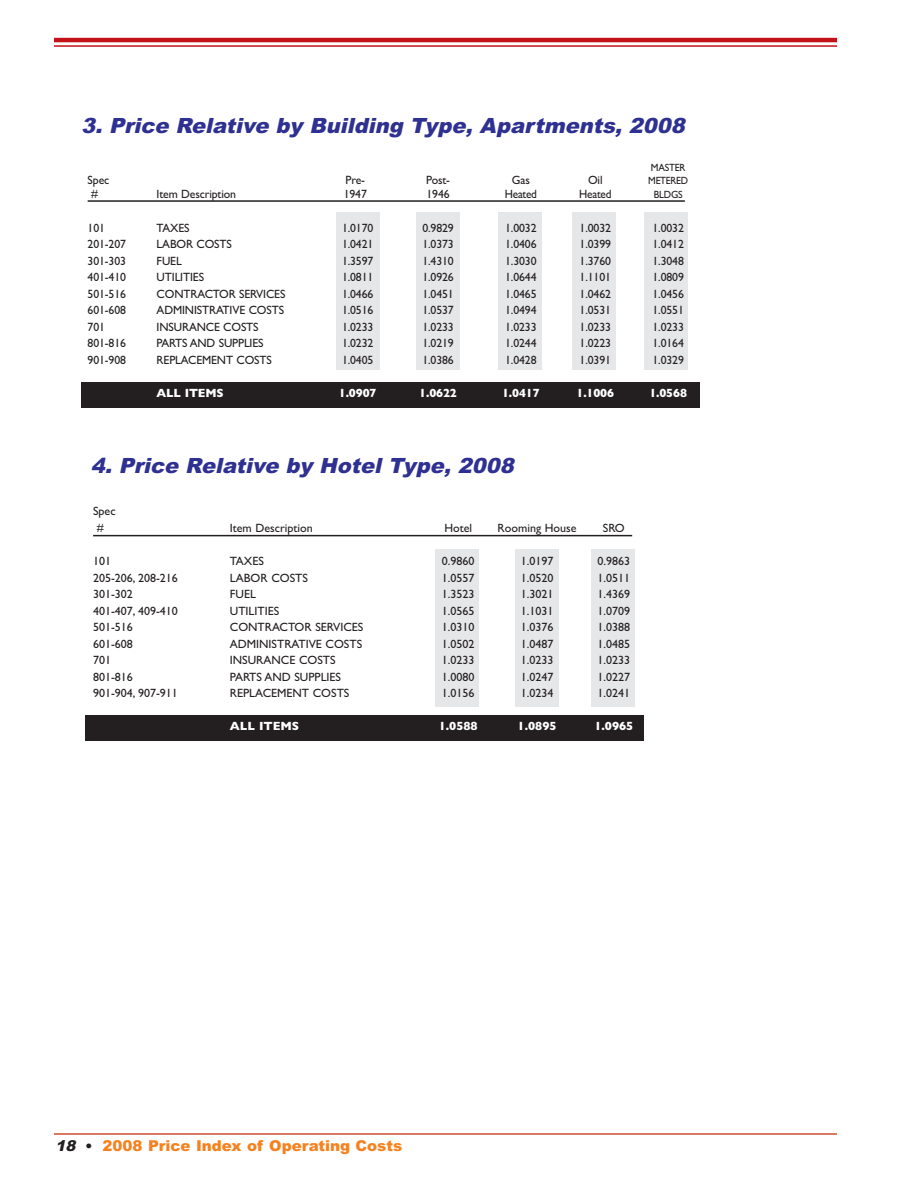
<style>
.page{position:relative;width:918px;height:1188px;background:#fff}
.page>*{position:absolute;margin:0;border:0;box-sizing:border-box;transform-origin:0 0}
.t1{font:italic 900 21px "Arial";color:#2e3092}
.t2{font:900 15px "Arial";color:#f58220}
.t3{font:12px/16.6px "Gill Sans";letter-spacing:-.01em;color:#231f20}
.t4{font:700 12px "Gill Sans";letter-spacing:-.01em;color:#fff}
.t5{font:12px "Gill Sans";letter-spacing:-.01em;color:#231f20;scale:.94 1}
.t6{font:10.5px "Gill Sans";letter-spacing:-.02em;color:#231f20;scale:.94 1}
.t7{font:10.5px "Gill Sans";letter-spacing:-.02em;color:#231f20;scale:.93 1}
.s1{font-style:italic;color:#231f20}
.s2{font-family:"Gill Sans";font-weight:700;color:#231f20}
</style>
<div class="page">
<div style="left:336px;top:213px;width:44px;height:157px;background:#e6e7e9"></div>
<div style="left:417px;top:213px;width:43px;height:157px;background:#e6e7e9"></div>
<div style="left:498px;top:213px;width:44px;height:157px;background:#e6e7e9"></div>
<div style="left:572px;top:213px;width:43px;height:157px;background:#e6e7e9"></div>
<div style="left:645px;top:213px;width:43px;height:157px;background:#e6e7e9"></div>
<div style="left:81px;top:382px;width:619px;height:25px;background:#231f20"></div>
<hr style="left:88px;top:200px;width:597px;height:2px;background:#231f20">
<div style="left:516px;top:549px;width:43px;height:157px;background:#e6e7e9"></div>
<div style="left:591px;top:549px;width:44px;height:157px;background:#e6e7e9"></div>
<div style="left:435px;top:549px;width:44px;height:157px;background:#e6e7e9"></div>
<div style="left:86px;top:716px;width:558px;height:25px;background:#231f20"></div>
<hr style="left:93px;top:535px;width:539px;height:1px;background:#231f20">
<hr style="left:54px;top:1133px;width:783px;height:2px;background:#ce4c34">
<hr style="left:54px;top:38px;width:783px;height:4px;background:#c4121a">
<hr style="left:54px;top:45px;width:783px;height:2px;background:#c4121a">
<h1 class="t1" style="left:81px;top:113px;width:611px">3. Price Relative by Building Type, Apartments, 2008</h1>
<p class="t6" style="left:651px;top:161px;width:38px">MASTER</p>
<p class="t3" style="left:88px;top:172px;width:23px">Spec</p>
<p class="t3" style="left:346px;top:172px;width:21px">Pre-</p>
<p class="t3" style="left:426px;top:172px;width:25px">Post-</p>
<p class="t3" style="left:512px;top:172px;width:20px">Gas</p>
<p class="t3" style="left:588px;top:172px;width:16px">Oil</p>
<p class="t7" style="left:648px;top:174px;width:44px">METERED</p>
<p class="t3" style="left:91px;top:185px;width:8px">#</p>
<p class="t3" style="left:157px;top:185px;width:81px">Item Description</p>
<p class="t3" style="left:344px;top:185px;width:25px">1947</p>
<p class="t3" style="left:427px;top:185px;width:25px">1946</p>
<p class="t5" style="left:505px;top:186px;width:36px">Heated</p>
<p class="t5" style="left:579px;top:186px;width:36px">Heated</p>
<p class="t6" style="left:654px;top:188px;width:32px">BLDGS</p>
<p class="t3" style="left:88px;top:219px;width:19px">101</p>
<p class="t3" style="left:157px;top:219px;width:34px">TAXES</p>
<p class="t3" style="left:342px;top:219px;width:33px">1.0170</p>
<p class="t3" style="left:422px;top:219px;width:33px">0.9829</p>
<p class="t3" style="left:505px;top:219px;width:33px">1.0032</p>
<p class="t3" style="left:580px;top:219px;width:33px">1.0032</p>
<p class="t3" style="left:653px;top:219px;width:33px">1.0032</p>
<p class="t3" style="left:88px;top:236px;width:40px">201-207</p>
<p class="t3" style="left:157px;top:236px;width:77px">LABOR COSTS</p>
<p class="t3" style="left:342px;top:236px;width:33px">1.0421</p>
<p class="t3" style="left:422px;top:236px;width:33px">1.0373</p>
<p class="t3" style="left:505px;top:236px;width:33px">1.0406</p>
<p class="t3" style="left:580px;top:236px;width:33px">1.0399</p>
<p class="t3" style="left:653px;top:236px;width:33px">1.0412</p>
<p class="t3" style="left:88px;top:252px;width:40px">301-303</p>
<p class="t3" style="left:157px;top:252px;width:27px">FUEL</p>
<p class="t3" style="left:342px;top:252px;width:33px">1.3597</p>
<p class="t3" style="left:422px;top:252px;width:33px">1.4310</p>
<p class="t3" style="left:505px;top:252px;width:33px">1.3030</p>
<p class="t3" style="left:580px;top:252px;width:33px">1.3760</p>
<p class="t3" style="left:653px;top:252px;width:33px">1.3048</p>
<p class="t3" style="left:88px;top:269px;width:40px">401-410</p>
<p class="t3" style="left:157px;top:269px;width:49px">UTILITIES</p>
<p class="t3" style="left:342px;top:269px;width:33px">1.0811</p>
<p class="t3" style="left:422px;top:269px;width:33px">1.0926</p>
<p class="t3" style="left:505px;top:269px;width:33px">1.0644</p>
<p class="t3" style="left:580px;top:269px;width:33px">1.1101</p>
<p class="t3" style="left:653px;top:269px;width:33px">1.0809</p>
<p class="t3" style="left:88px;top:285px;width:40px">501-516</p>
<p class="t3" style="left:157px;top:285px;width:130px">CONTRACTOR SERVICES</p>
<p class="t3" style="left:342px;top:285px;width:33px">1.0466</p>
<p class="t3" style="left:422px;top:285px;width:33px">1.0451</p>
<p class="t3" style="left:505px;top:285px;width:33px">1.0465</p>
<p class="t3" style="left:580px;top:285px;width:33px">1.0462</p>
<p class="t3" style="left:653px;top:285px;width:33px">1.0456</p>
<p class="t3" style="left:88px;top:302px;width:40px">601-608</p>
<p class="t3" style="left:157px;top:302px;width:129px">ADMINISTRATIVE COSTS</p>
<p class="t3" style="left:342px;top:302px;width:33px">1.0516</p>
<p class="t3" style="left:422px;top:302px;width:33px">1.0537</p>
<p class="t3" style="left:505px;top:302px;width:33px">1.0494</p>
<p class="t3" style="left:580px;top:302px;width:33px">1.0531</p>
<p class="t3" style="left:653px;top:302px;width:33px">1.0551</p>
<p class="t3" style="left:88px;top:318px;width:19px">701</p>
<p class="t3" style="left:157px;top:318px;width:103px">INSURANCE COSTS</p>
<p class="t3" style="left:342px;top:318px;width:33px">1.0233</p>
<p class="t3" style="left:422px;top:318px;width:33px">1.0233</p>
<p class="t3" style="left:505px;top:318px;width:33px">1.0233</p>
<p class="t3" style="left:580px;top:318px;width:33px">1.0233</p>
<p class="t3" style="left:653px;top:318px;width:33px">1.0233</p>
<p class="t3" style="left:88px;top:335px;width:40px">801-816</p>
<p class="t3" style="left:157px;top:335px;width:108px">PARTS AND SUPPLIES</p>
<p class="t3" style="left:342px;top:335px;width:33px">1.0232</p>
<p class="t3" style="left:422px;top:335px;width:33px">1.0219</p>
<p class="t3" style="left:505px;top:335px;width:33px">1.0244</p>
<p class="t3" style="left:580px;top:335px;width:33px">1.0223</p>
<p class="t3" style="left:653px;top:335px;width:33px">1.0164</p>
<p class="t3" style="left:88px;top:351px;width:40px">901-908</p>
<p class="t3" style="left:157px;top:351px;width:117px">REPLACEMENT COSTS</p>
<p class="t3" style="left:342px;top:351px;width:33px">1.0405</p>
<p class="t3" style="left:422px;top:351px;width:33px">1.0386</p>
<p class="t3" style="left:505px;top:351px;width:33px">1.0428</p>
<p class="t3" style="left:580px;top:351px;width:33px">1.0391</p>
<p class="t3" style="left:653px;top:351px;width:33px">1.0329</p>
<p class="t4" style="left:157px;top:386px;width:69px">ALL ITEMS</p>
<p class="t4" style="left:339px;top:386px;width:39px">1.0907</p>
<p class="t4" style="left:419px;top:386px;width:39px">1.0622</p>
<p class="t4" style="left:502px;top:386px;width:39px">1.0417</p>
<p class="t4" style="left:576px;top:386px;width:39px">1.1006</p>
<p class="t4" style="left:649px;top:386px;width:39px">1.0568</p>
<h1 class="t1" style="left:91px;top:453px;width:429px">4. Price Relative by Hotel Type, 2008</h1>
<p class="t3" style="left:97px;top:503px;width:20px;text-indent:-4px">Spec #</p>
<p class="t3" style="left:230px;top:520px;width:84px">Item Description</p>
<p class="t3" style="left:444px;top:520px;width:29px">Hotel</p>
<p class="t3" style="left:498px;top:520px;width:80px">Rooming House</p>
<p class="t3" style="left:603px;top:520px;width:23px">SRO</p>
<p class="t3" style="left:93px;top:553px;width:19px">101</p>
<p class="t3" style="left:230px;top:553px;width:36px">TAXES</p>
<p class="t3" style="left:442px;top:553px;width:34px">0.9860</p>
<p class="t3" style="left:521px;top:553px;width:34px">1.0197</p>
<p class="t3" style="left:598px;top:553px;width:34px">0.9863</p>
<p class="t3" style="left:93px;top:569px;width:86px">205-206, 208-216</p>
<p class="t3" style="left:230px;top:569px;width:80px">LABOR COSTS</p>
<p class="t3" style="left:442px;top:569px;width:34px">1.0557</p>
<p class="t3" style="left:521px;top:569px;width:34px">1.0520</p>
<p class="t3" style="left:598px;top:569px;width:34px">1.0511</p>
<p class="t3" style="left:93px;top:586px;width:41px">301-302</p>
<p class="t3" style="left:230px;top:586px;width:28px">FUEL</p>
<p class="t3" style="left:442px;top:586px;width:34px">1.3523</p>
<p class="t3" style="left:521px;top:586px;width:34px">1.3021</p>
<p class="t3" style="left:598px;top:586px;width:34px">1.4369</p>
<p class="t3" style="left:93px;top:602px;width:86px">401-407, 409-410</p>
<p class="t3" style="left:230px;top:602px;width:51px">UTILITIES</p>
<p class="t3" style="left:442px;top:602px;width:34px">1.0565</p>
<p class="t3" style="left:521px;top:602px;width:34px">1.1031</p>
<p class="t3" style="left:598px;top:602px;width:34px">1.0709</p>
<p class="t3" style="left:93px;top:619px;width:41px">501-516</p>
<p class="t3" style="left:230px;top:619px;width:135px">CONTRACTOR SERVICES</p>
<p class="t3" style="left:442px;top:619px;width:34px">1.0310</p>
<p class="t3" style="left:521px;top:619px;width:34px">1.0376</p>
<p class="t3" style="left:598px;top:619px;width:34px">1.0388</p>
<p class="t3" style="left:93px;top:635px;width:41px">601-608</p>
<p class="t3" style="left:230px;top:635px;width:134px">ADMINISTRATIVE COSTS</p>
<p class="t3" style="left:442px;top:635px;width:34px">1.0502</p>
<p class="t3" style="left:521px;top:635px;width:34px">1.0487</p>
<p class="t3" style="left:598px;top:635px;width:34px">1.0485</p>
<p class="t3" style="left:93px;top:652px;width:19px">701</p>
<p class="t3" style="left:230px;top:652px;width:107px">INSURANCE COSTS</p>
<p class="t3" style="left:442px;top:652px;width:34px">1.0233</p>
<p class="t3" style="left:521px;top:652px;width:34px">1.0233</p>
<p class="t3" style="left:598px;top:652px;width:34px">1.0233</p>
<p class="t3" style="left:93px;top:668px;width:41px">801-816</p>
<p class="t3" style="left:230px;top:668px;width:113px">PARTS AND SUPPLIES</p>
<p class="t3" style="left:442px;top:668px;width:34px">1.0080</p>
<p class="t3" style="left:521px;top:668px;width:34px">1.0247</p>
<p class="t3" style="left:598px;top:668px;width:34px">1.0227</p>
<p class="t3" style="left:93px;top:685px;width:86px">901-904, 907-911</p>
<p class="t3" style="left:230px;top:685px;width:121px">REPLACEMENT COSTS</p>
<p class="t3" style="left:442px;top:685px;width:34px">1.0156</p>
<p class="t3" style="left:521px;top:685px;width:34px">1.0234</p>
<p class="t3" style="left:598px;top:685px;width:34px">1.0241</p>
<p class="t4" style="left:230px;top:719px;width:71px">ALL ITEMS</p>
<p class="t4" style="left:439px;top:719px;width:41px">1.0588</p>
<p class="t4" style="left:518px;top:719px;width:41px">1.0895</p>
<p class="t4" style="left:594px;top:719px;width:41px">1.0965</p>
<p class="t2" style="left:55px;top:1137px;width:348px"><span class="s1">18</span> <span class="s2">•</span> 2008 Price Index of Operating Costs</p>
</div>
